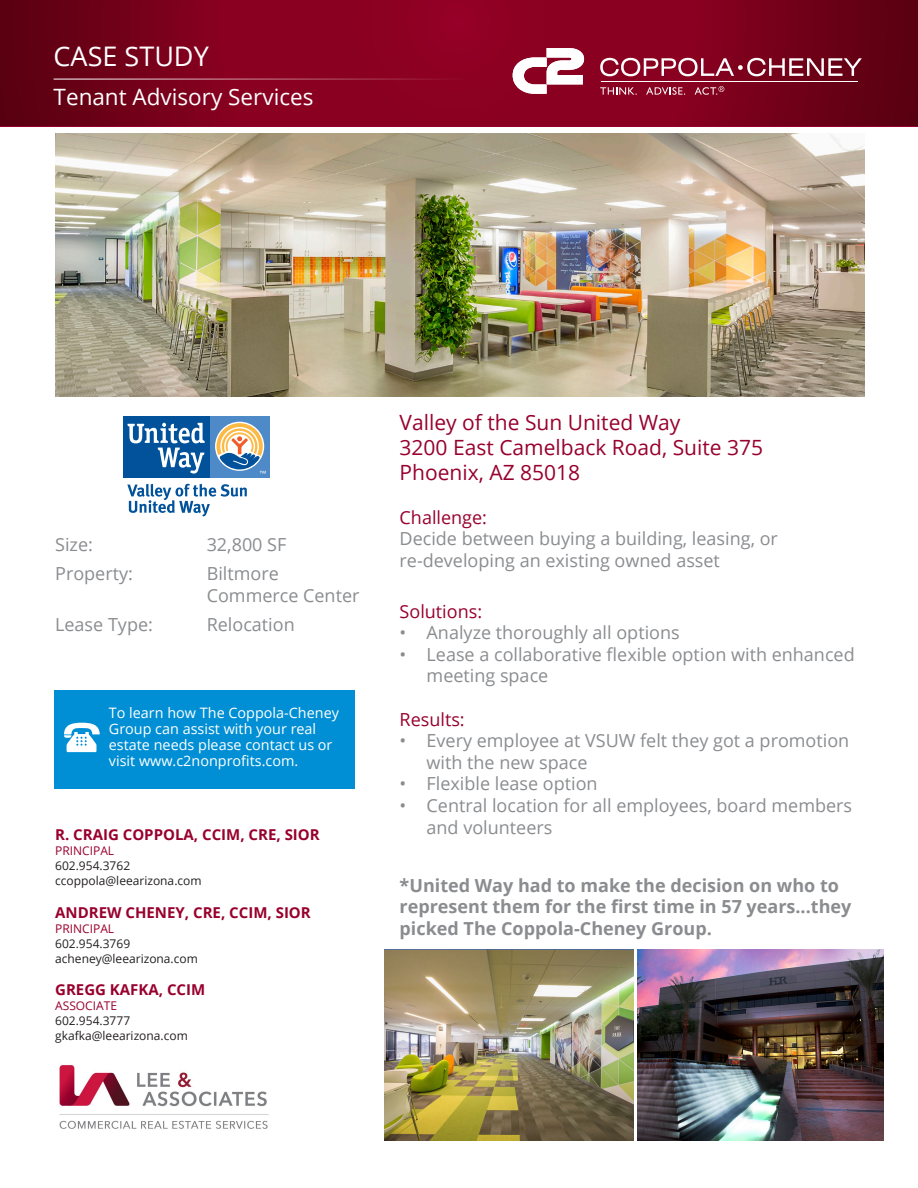
<style>
.page{position:relative;width:918px;height:1188px;background:#fff}
.page>*{position:absolute;margin:0;border:0;box-sizing:border-box;transform-origin:0 0}
.t1{font:27px "Open Sans";color:#fff}
.t2{font:22.5px "Open Sans";color:#fff}
.t3{font:21px "Open Sans";color:#98012d}
.t4{font:18px/21.6px "Open Sans";color:#8a8c8f}
.t5{font:700 18px/21.6px "Open Sans";color:#8a8c8f}
.t6{font:18px "Open Sans";color:#98012d}
.t7{font:700 15px "Open Sans";color:#98012d}
.t8{font:14.4px/16px "Open Sans";color:#fff}
.t9{font:12px "Open Sans";color:#231f20}
.t10{font:12px "Open Sans";color:#98012d}
</style>
<div class="page">
<svg style="left:0;top:0;width:918px;height:127px;background:#7d001d"></svg>
<div style="left:54px;top:690px;width:301px;height:99px;background:#008fd5"></div>
<img style="left:55px;top:133px;width:810px;height:264px">
<hr style="left:601px;top:82px;width:257px;height:1px;background:#fff">
<svg style="left:600px;top:58px;width:262px;height:18px"></svg>
<svg style="left:600px;top:87px;width:37px;height:8px"></svg>
<svg style="left:646px;top:87px;width:39px;height:8px"></svg>
<svg style="left:695px;top:86px;width:29px;height:9px"></svg>
<svg style="left:513px;top:48px;width:71px;height:46px"></svg>
<hr style="left:54px;top:79px;width:428px;height:1px;background:#fff">
<div style="left:210px;top:416px;width:59px;height:61px;background:#4f8ac8"></div>
<div style="left:123px;top:416px;width:87px;height:61px;background:#01529b"></div>
<svg style="left:216px;top:423px;width:50px;height:51px"></svg>
<svg style="left:128px;top:423px;width:77px;height:51px"></svg>
<svg style="left:127px;top:484px;width:120px;height:32px"></svg>
<img style="left:385px;top:950px;width:248px;height:191px">
<img style="left:638px;top:950px;width:245px;height:191px">
<svg style="left:64px;top:723px;width:36px;height:29px"></svg>
<img style="left:59px;top:1065px;width:210px;height:64px">
<p class="t1" style="left:54px;top:38px;width:157px">CASE STUDY</p>
<p class="t2" style="left:54px;top:81px;width:261px">Tenant Advisory Services</p>
<p class="t4" style="left:55px;top:533px;width:39px">Size:</p>
<p class="t4" style="left:207px;top:533px;width:81px">32,800 SF</p>
<p class="t4" style="left:55px;top:562px;width:79px">Property:</p>
<p class="t4" style="left:207px;top:562px;width:154px">Biltmore<br>Commerce Center</p>
<p class="t4" style="left:55px;top:613px;width:99px">Lease Type:</p>
<p class="t4" style="left:207px;top:613px;width:90px">Relocation</p>
<p class="t8" style="left:109px;top:705px;width:232px">To learn how The Coppola-Cheney<br>Group can assist with your real estate needs please contact us or visit www.c2nonprofits.com.</p>
<p class="t7" style="left:55px;top:823px;width:266px">R. CRAIG COPPOLA, CCIM, CRE, SIOR</p>
<p class="t10" style="left:55px;top:842px;width:61px">PRINCIPAL</p>
<p class="t9" style="left:55px;top:857px;width:77px">602.954.3762</p>
<p class="t9" style="left:55px;top:872px;width:148px">ccoppola@leearizona.com</p>
<p class="t7" style="left:55px;top:902px;width:257px">ANDREW CHENEY, CRE, CCIM, SIOR</p>
<p class="t10" style="left:55px;top:920px;width:61px">PRINCIPAL</p>
<p class="t9" style="left:55px;top:935px;width:77px">602.954.3769</p>
<p class="t9" style="left:55px;top:950px;width:144px">acheney@leearizona.com</p>
<p class="t7" style="left:55px;top:979px;width:152px">GREGG KAFKA, CCIM</p>
<p class="t10" style="left:55px;top:998px;width:63px">ASSOCIATE</p>
<p class="t9" style="left:55px;top:1013px;width:77px">602.954.3777</p>
<p class="t9" style="left:55px;top:1028px;width:134px">gkafka@leearizona.com</p>
<p class="t3" style="left:400px;top:408px;width:282px">Valley of the Sun United Way</p>
<p class="t3" style="left:400px;top:433px;width:365px">3200 East Camelback Road, Suite 375</p>
<p class="t3" style="left:400px;top:458px;width:182px">Phoenix, AZ 85018</p>
<p class="t6" style="left:400px;top:505px;width:89px">Challenge:</p>
<p class="t4" style="left:400px;top:527px;width:380px">Decide between buying a building, leasing, or</p>
<p class="t4" style="left:400px;top:549px;width:322px">re-developing an existing owned asset</p>
<p class="t6" style="left:400px;top:599px;width:84px">Solutions:</p>
<p class="t4" style="left:400px;top:621px;width:282px">• Analyze thoroughly all options</p>
<p class="t4" style="left:427px;top:643px;width:430px;text-indent:-27px">• Lease a collaborative flexible option with enhanced meeting space</p>
<p class="t6" style="left:400px;top:707px;width:67px">Results:</p>
<p class="t4" style="left:427px;top:729px;width:424px;text-indent:-27px">• Every employee at VSUW felt they got a promotion with the new space</p>
<p class="t4" style="left:400px;top:773px;width:200px">• Flexible lease option</p>
<p class="t4" style="left:427px;top:794px;width:427px;text-indent:-27px">• Central location for all employees, board members and volunteers</p>
<p class="t5" style="left:400px;top:874px;width:453px">*United Way had to make the decision on who to represent them for the first time in 57 years...they picked The Coppola-Cheney Group.</p>
</div>
